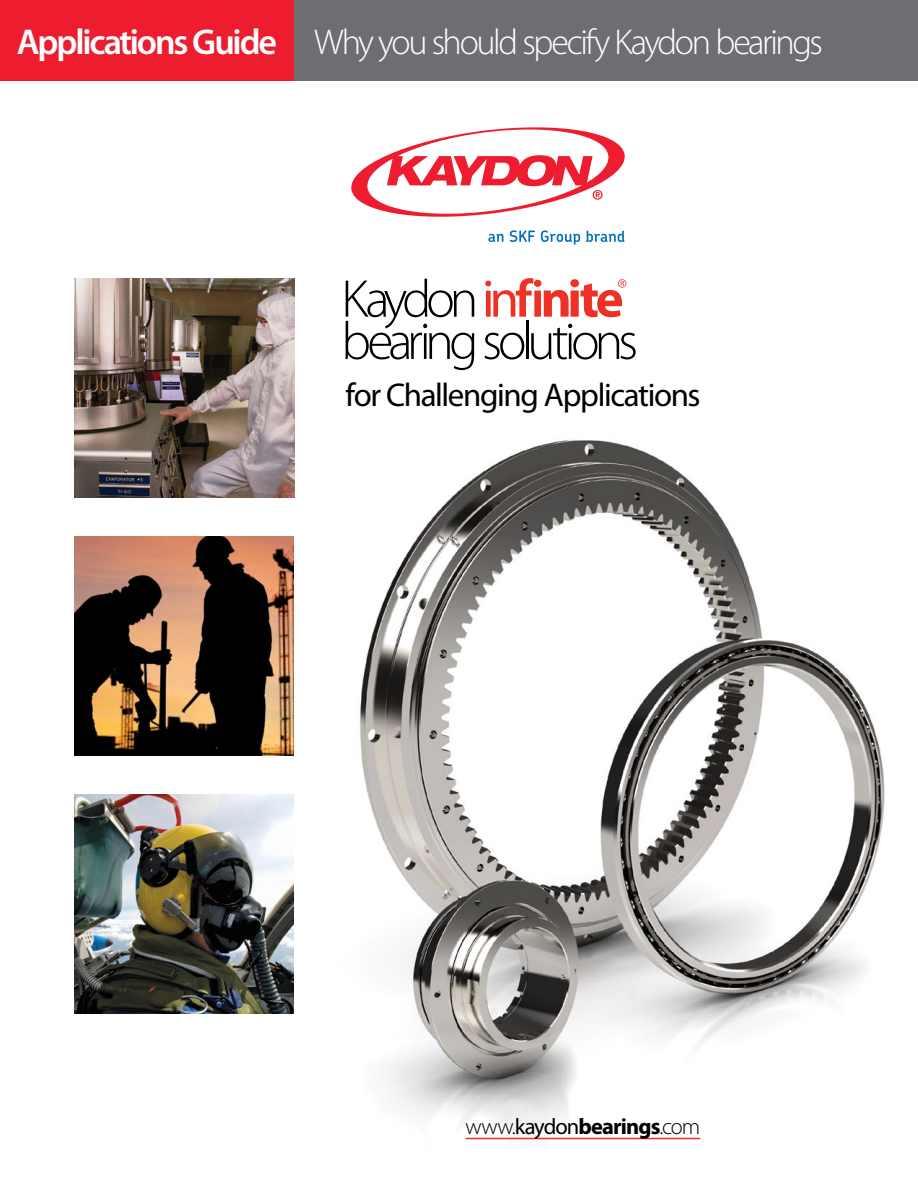
<style>
.page{position:relative;width:918px;height:1188px;background:#fff}
.page>*{position:absolute;margin:0;border:0;box-sizing:border-box;transform-origin:0 0}
.t1{font:300 36px "Myriad Pro";letter-spacing:-.06em;color:#fff}
.t2{font:33px "Myriad Pro";letter-spacing:-.045em;color:#000}
.t3{font:300 22.5px "Myriad Pro";letter-spacing:-.03em;color:#000}
.s1{font-weight:600}
.s2{font-weight:400}
.s3{font-weight:700}
</style>
<div class="page">
<div style="left:288px;top:0;width:630px;height:81px;background:#6d6e71"></div>
<div style="left:0;top:0;width:294px;height:81px;background:#ed1c2e"></div>
<svg style="left:351px;top:127px;width:274px;height:90px"></svg>
<svg style="left:488px;top:234px;width:15px;height:8px"></svg>
<svg style="left:510px;top:230px;width:25px;height:12px"></svg>
<svg style="left:541px;top:230px;width:39px;height:15px"></svg>
<svg style="left:586px;top:231px;width:39px;height:11px"></svg>
<svg style="left:345px;top:279px;width:129px;height:91px"></svg>
<svg style="left:484px;top:333px;width:40px;height:27px"></svg>
<hr style="left:526px;top:321px;width:3px;height:38px;background:#000">
<svg style="left:531px;top:324px;width:105px;height:36px"></svg>
<svg style="left:485px;top:278px;width:141px;height:39px"></svg>
<img style="left:359px;top:439px;width:526px;height:701px">
<hr style="left:466px;top:1138px;width:234px;height:1px;background:#ee3124">
<img style="left:75px;top:278px;width:220px;height:220px">
<img style="left:74px;top:794px;width:220px;height:220px">
<img style="left:74px;top:536px;width:220px;height:220px">
<p class="t1" style="left:17px;top:22px;width:808px"><span class="s1">Applications Guide</span> Why you should specify Kaydon bearings</p>
<p class="t2" style="left:345px;top:375px;width:357px">for Challenging Applications</p>
<p class="t3" style="left:466px;top:1114px;width:236px">www.<span class="s2">kaydon</span><span class="s3">bearings</span>.com</p>
</div>
